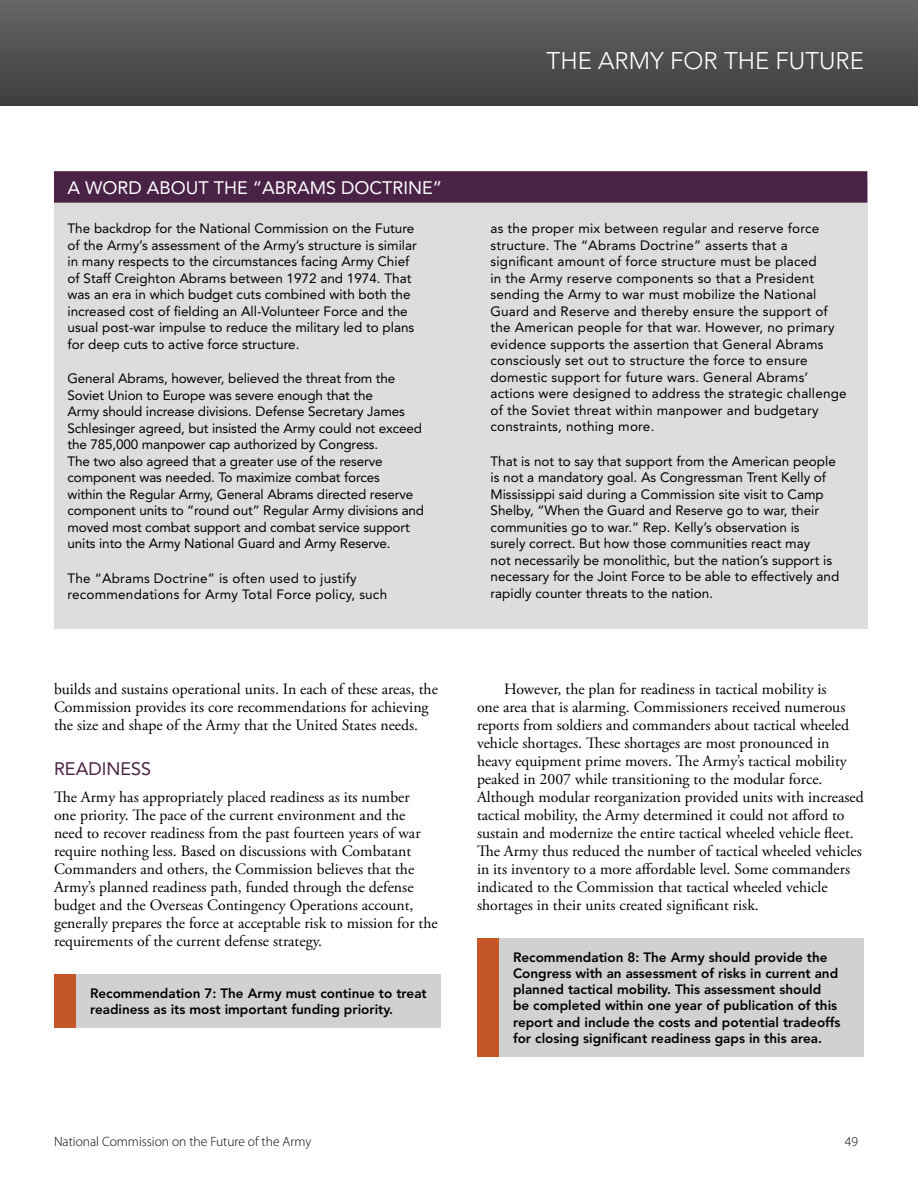
<style>
.page{position:relative;width:918px;height:1188px;background:#fff}
.page>*{position:absolute;margin:0;border:0;box-sizing:border-box;transform-origin:0 0}
.t1{font:300 24px "Avenir";color:#fff}
.t2{font:18px "Avenir";color:#fff}
.t3{font:18px "Avenir";color:#4a2245}
.t4{font:15.75px/18px "Adobe Garamond Pro";color:#000}
.t5{font:13.5px/16.5px "Avenir";color:#000}
.t6{font:800 13.5px/16.2px "Avenir";color:#000}
.t7{font:300 13.5px "Myriad Pro";color:#000}
</style>
<div class="page">
<div style="left:0;top:0;width:918px;height:105px;background:linear-gradient(to bottom,#686667,#3e3e3e)"></div>
<div style="left:54px;top:974px;width:387px;height:54px;background:#d2d1d1"></div>
<div style="left:477px;top:938px;width:387px;height:118px;background:#d2d1d1"></div>
<div style="left:54px;top:180px;width:813px;height:448px;background:#dedcdc"></div>
<div style="left:54px;top:171px;width:813px;height:32px;background:#4a2245"></div>
<div style="left:54px;top:974px;width:22px;height:54px;background:#c45628"></div>
<div style="left:477px;top:938px;width:22px;height:118px;background:#c45628"></div>
<h1 class="t1" style="left:547px;top:46px;width:319px">THE ARMY FOR THE FUTURE</h1>
<p class="t2" style="left:68px;top:177px;width:376px">A WORD ABOUT THE “ABRAMS DOCTRINE”</p>
<p class="t5" style="left:68px;top:221px;width:351px">The backdrop for the National Commission on the Future of the Army’s assessment of the Army’s structure is similar in many respects to the circumstances facing Army Chief of Staff Creighton Abrams between 1972 and 1974. That was an era in which budget cuts combined with both the increased cost of fielding an All-Volunteer Force and the usual post-war impulse to reduce the military led to plans for deep cuts to active force structure.</p>
<p class="t5" style="left:68px;top:371px;width:358px">General Abrams, however, believed the threat from the Soviet Union to Europe was severe enough that the<br>Army should increase divisions. Defense Secretary James Schlesinger agreed, but insisted the Army could not exceed the 785,000 manpower cap authorized by Congress.<br>The two also agreed that a greater use of the reserve component was needed. To maximize combat forces<br>within the Regular Army, General Abrams directed reserve component units to “round out” Regular Army divisions and moved most combat support and combat service support units into the Army National Guard and Army Reserve.</p>
<p class="t5" style="left:68px;top:570px;width:321px">The “Abrams Doctrine” is often used to justify recommendations for Army Total Force policy, such</p>
<p class="t4" style="left:54px;top:680px;width:386px">builds and sustains operational units. In each of these areas, the<br>Commission provides its core recommendations for achieving the size and shape of the Army that the United States needs.</p>
<p class="t3" style="left:54px;top:758px;width:99px">READINESS</p>
<p class="t4" style="left:54px;top:788px;width:385px">The Army has appropriately placed readiness as its number<br>one priority. The pace of the current environment and the need to recover readiness from the past fourteen years of war require nothing less. Based on discussions with Combatant Commanders and others, the Commission believes that the Army’s planned readiness path, funded through the defense budget and the Overseas Contingency Operations account, generally prepares the force at acceptable risk to mission for the requirements of the current defense strategy.</p>
<p class="t6" style="left:90px;top:985px;width:338px">Recommendation 7: The Army must continue to treat readiness as its most important funding priority.</p>
<p class="t5" style="left:490px;top:221px;width:358px">as the proper mix between regular and reserve force structure. The “Abrams Doctrine” asserts that a significant amount of force structure must be placed<br>in the Army reserve components so that a President sending the Army to war must mobilize the National Guard and Reserve and thereby ensure the support of the American people for that war. However, no primary evidence supports the assertion that General Abrams consciously set out to structure the force to ensure domestic support for future wars. General Abrams’ actions were designed to address the strategic challenge of the Soviet threat within manpower and budgetary constraints, nothing more.</p>
<p class="t5" style="left:490px;top:453px;width:350px">That is not to say that support from the American people is not a mandatory goal. As Congressman Trent Kelly of Mississippi said during a Commission site visit to Camp Shelby, “When the Guard and Reserve go to war, their communities go to war.” Rep. Kelly’s observation is<br>surely correct. But how those communities react may<br>not necessarily be monolithic, but the nation’s support is necessary for the Joint Force to be able to effectively and rapidly counter threats to the nation.</p>
<p class="t4" style="left:477px;top:680px;width:388px;text-indent:27px">However, the plan for readiness in tactical mobility is<br>one area that is alarming. Commissioners received numerous reports from soldiers and commanders about tactical wheeled vehicle shortages. These shortages are most pronounced in heavy equipment prime movers. The Army’s tactical mobility peaked in 2007 while transitioning to the modular force.<br>Although modular reorganization provided units with increased tactical mobility, the Army determined it could not afford to sustain and modernize the entire tactical wheeled vehicle fleet.<br>The Army thus reduced the number of tactical wheeled vehicles in its inventory to a more affordable level. Some commanders indicated to the Commission that tactical wheeled vehicle shortages in their units created significant risk.</p>
<p class="t6" style="left:513px;top:949px;width:329px">Recommendation 8: The Army should provide the Congress with an assessment of risks in current and planned tactical mobility. This assessment should be completed within one year of publication of this report and include the costs and potential tradeoffs for closing significant readiness gaps in this area.</p>
<p class="t7" style="left:54px;top:1134px;width:259px">National Commission on the Future of the Army</p>
<p class="t7" style="left:845px;top:1134px;width:15px">49</p>
</div>
